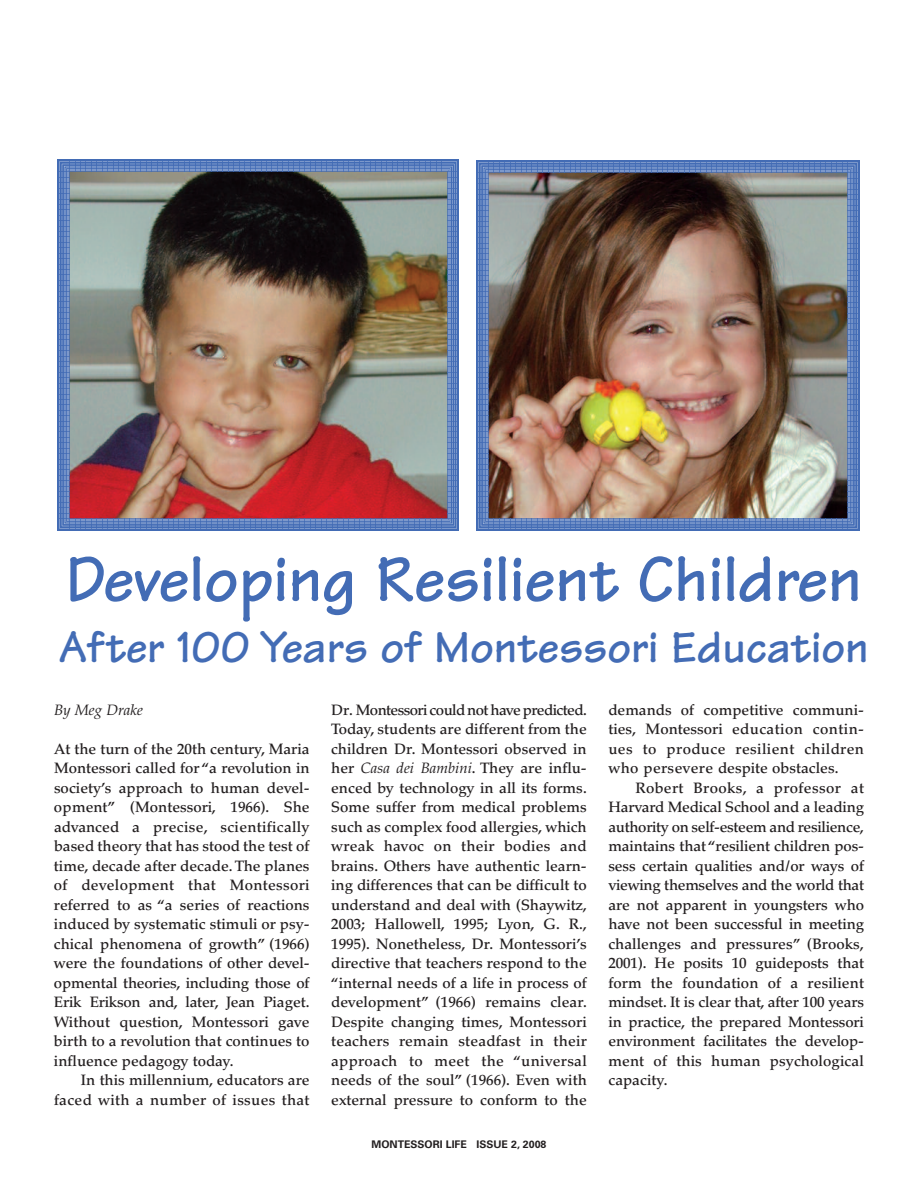
<style>
.page{position:relative;width:918px;height:1188px;background:#fff}
.page>*{position:absolute;margin:0;border:0;box-sizing:border-box;transform-origin:0 0}
.t1{font:700 67.5px "Tekton";color:#436cb5}
.t2{font:700 46.5px "Tekton";color:#436cb5}
.t3{font:500 15px/19.5px "Palatino";color:#231f20;text-align:justify}
.t4{font:italic 15px "Palatino";color:#231f20}
.t5{font:700 10.5px "Univers";color:#231f20}
.s1{font-weight:400;font-style:italic}
</style>
<div class="page">
<img style="left:476px;top:161px;width:384px;height:369px">
<img style="left:58px;top:160px;width:401px;height:371px">
<h1 class="t1" style="left:65px;top:556px;width:799px">Developing Resilient Children</h1>
<h2 class="t2" style="left:58px;top:631px;width:812px">After 100 Years of Montessori Education</h2>
<p class="t4" style="left:54px;top:704px;width:91px">By Meg Drake</p>
<p class="t3" style="left:54px;top:740px;width:257px">At the turn of the 20th century, Maria Montessori called for “a revolution in society’s approach to human devel&shy;opment” (Montessori, 1966). She advanced a precise, scientifically based theory that has stood the test of time, decade after decade.The planes of development that Montessori referred to as “a series of reactions induced by systematic stimuli or psy&shy;chical phenomena of growth” (1966) were the foundations of other devel&shy;opmental theories, including those of Erik Erikson and, later, Jean Piaget.<br>Without question, Montessori gave birth to a revolution that continues to influence pedagogy today.</p>
<p class="t3" style="left:54px;top:1072px;width:257px;text-align:right">In this millennium, educators are faced with a number of issues that</p>
<p class="t3" style="left:331px;top:702px;width:257px">Dr. Montessori could not have predicted.<br>Today, students are different from the children Dr. Montessori observed in her <span class="s1">Casa dei Bambini</span>. They are influ&shy;enced by technology in all its forms.<br>Some suffer from medical problems such as complex food allergies, which wreak havoc on their bodies and brains. Others have authentic learn&shy;ing differences that can be difficult to understand and deal with (Shaywitz, 2003; Hallowell, 1995; Lyon, G. R., 1995). Nonetheless, Dr. Montessori’s directive that teachers respond to the “internal needs of a life in process of development” (1966) remains clear.<br>Despite changing times, Montessori teachers remain steadfast in their approach to meet the “universal needs of the soul” (1966). Even with external pressure to conform to the</p>
<p class="t3" style="left:608px;top:702px;width:257px">demands of competitive communi&shy;ties, Montessori education contin&shy;ues to produce resilient children who persevere despite obstacles.</p>
<p class="t3" style="left:608px;top:780px;width:257px;text-indent:27px">Robert Brooks, a professor at Harvard Medical School and a leading authority on self-esteem and resilience, maintains that “resilient children pos&shy;sess certain qualities and/or ways of viewing themselves and the world that are not apparent in youngsters who have not been successful in meeting challenges and pressures” (Brooks, 2001). He posits 10 guideposts that form the foundation of a resilient mindset. It is clear that, after 100 years in practice, the prepared Montessori environment facilitates the develop&shy;ment of this human psychological capacity.</p>
<p class="t5" style="left:372px;top:1141px;width:176px">MONTESSORI LIFE ISSUE 2, 2008</p>
</div>
